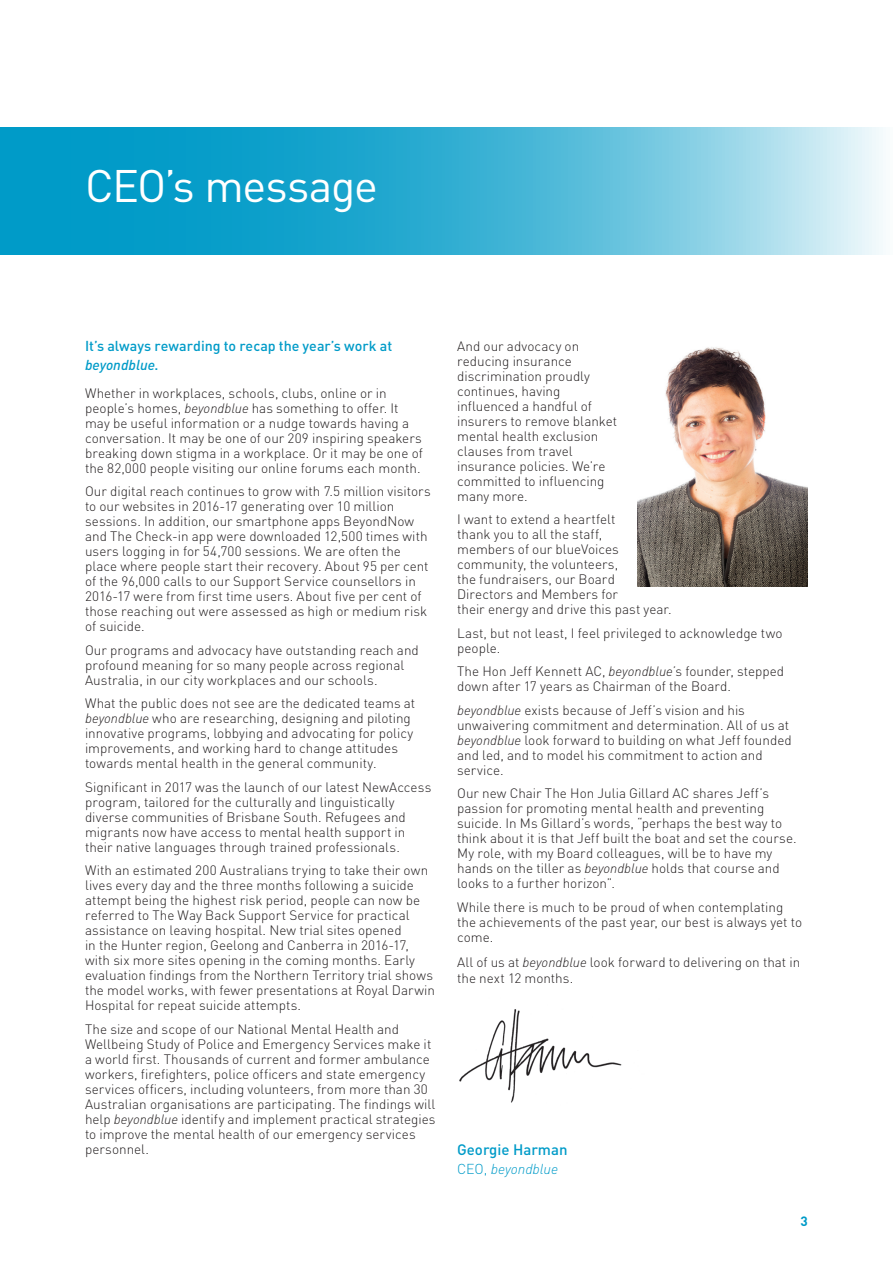
<style>
.page{position:relative;width:893px;height:1263px;background:#fff}
.page>*{position:absolute;margin:0;border:0;box-sizing:border-box;transform-origin:0 0}
.t1{font:45px "DINOT";letter-spacing:-.03em;color:#fff}
.t2{font:500 15px "DINOT";color:#009bc8}
.t3{font:500 14.25px/18.8px "DINOT";color:#009bc8}
.t4{font:italic 300 14.25px "DINOT";letter-spacing:-.005em;color:#009bc8}
.t5{font:300 13.5px/15px "DINOT";color:#231f20}
.t6{font:700 13.35px "DINOT";color:#009bc8}
.s1{font-style:italic}
.s2{font-style:normal}
</style>
<div class="page">
<svg style="left:0;top:128px;width:883px;height:127px;background:#47b6d6"></svg>
<img style="left:459px;top:1009px;width:163px;height:94px">
<img style="left:638px;top:347px;width:170px;height:240px">
<h1 class="t1" style="left:85px;top:158px;width:294px">CEO’s message</h1>
<p class="t3" style="left:85px;top:336px;width:309px">It’s always rewarding to recap the year’s work at <span class="s1">beyondblue</span>.</p>
<p class="t5" style="left:85px;top:385px;width:339px">Whether in workplaces, schools, clubs, online or in people’s homes, <span class="s1">beyondblue</span> has something to offer. It may be useful information or a nudge towards having a conversation. It may be one of our 209 inspiring speakers breaking down stigma in a workplace. Or it may be one of the 82,000 people visiting our online forums each month.</p>
<p class="t5" style="left:85px;top:484px;width:347px">Our digital reach continues to grow with 7.5 million visitors to our websites in 2016-17 generating over 10 million sessions. In addition, our smartphone apps BeyondNow and The Check-in app were downloaded 12,500 times with users logging in for 54,700 sessions. We are often the place where people start their recovery. About 95 per cent of the 96,000 calls to our Support Service counsellors in 2016-17 were from first time users. About five per cent of those reaching out were assessed as high or medium risk of suicide.</p>
<p class="t5" style="left:85px;top:642px;width:335px">Our programs and advocacy have outstanding reach and profound meaning for so many people across regional<br>Australia, in our city workplaces and our schools.</p>
<p class="t5" style="left:85px;top:696px;width:332px">What the public does not see are the dedicated teams at <span class="s1">beyondblue</span> who are researching, designing and piloting innovative programs, lobbying and advocating for policy improvements, and working hard to change attitudes towards mental health in the general community.</p>
<p class="t5" style="left:85px;top:779px;width:348px">Significant in 2017 was the launch of our latest NewAccess program, tailored for the culturally and linguistically diverse communities of Brisbane South. Refugees and migrants now have access to mental health support in their native languages through trained professionals.</p>
<p class="t5" style="left:85px;top:863px;width:352px">With an estimated 200 Australians trying to take their own lives every day and the three months following a suicide attempt being the highest risk period, people can now be referred to The Way Back Support Service for practical assistance on leaving hospital. New trial sites opened<br>in the Hunter region, Geelong and Canberra in 2016-17, with six more sites opening in the coming months. Early evaluation findings from the Northern Territory trial shows the model works, with fewer presentations at Royal Darwin Hospital for repeat suicide attempts.</p>
<p class="t5" style="left:85px;top:1021px;width:352px">The size and scope of our National Mental Health and Wellbeing Study of Police and Emergency Services make it a world first. Thousands of current and former ambulance workers, firefighters, police officers and state emergency services officers, including volunteers, from more than 30<br>Australian organisations are participating. The findings will help <span class="s1">beyondblue</span> identify and implement practical strategies to improve the mental health of our emergency services personnel.</p>
<p class="t5" style="left:457px;top:338px;width:162px">And our advocacy on reducing insurance discrimination proudly continues, having influenced a handful of insurers to remove blanket mental health exclusion clauses from travel insurance policies. We’re committed to influencing many more.</p>
<p class="t5" style="left:457px;top:511px;width:216px">I want to extend a heartfelt<br>thank you to all the staff,<br>members of our blueVoices community, the volunteers,<br>the fundraisers, our Board<br>Directors and Members for<br>their energy and drive this past year.</p>
<p class="t5" style="left:457px;top:625px;width:327px">Last, but not least, I feel privileged to acknowledge two people.</p>
<p class="t5" style="left:457px;top:663px;width:329px">The Hon Jeff Kennett AC, <span class="s1">beyondblue’</span>s founder, stepped down after 17 years as Chairman of the Board.</p>
<p class="t5" style="left:457px;top:702px;width:336px"><span class="s1">beyondblue</span> exists because of Jeff’s vision and his unwaivering commitment and determination. All of us at <span class="s1">beyondblue</span> look forward to building on what Jeff founded and led, and to model his commitment to action and service.</p>
<p class="t5" style="left:457px;top:785px;width:341px">Our new Chair The Hon Julia Gillard AC shares Jeff’s passion for promoting mental health and preventing suicide. In Ms Gillard’s words, “perhaps the best way to think about it is that Jeff built the boat and set the course.<br>My role, with my Board colleagues, will be to have my hands on the tiller as <span class="s1">beyondblue</span> holds that course and looks to a further horizon”.</p>
<p class="t5" style="left:457px;top:899px;width:346px">While there is much to be proud of when contemplating the achievements of the past year, our best is always yet to come.</p>
<p class="t5" style="left:457px;top:953px;width:345px;line-height:16.5px">All of us at <span class="s1">beyondblue</span> look forward to delivering on that in the next 12 months.</p>
<p class="t2" style="left:457px;top:1140px;width:112px">Georgie Harman</p>
<p class="t4" style="left:457px;top:1160px;width:103px"><span class="s2">CEO,</span> beyondblue</p>
<p class="t6" style="left:801px;top:1212px;width:9px">3</p>
</div>
